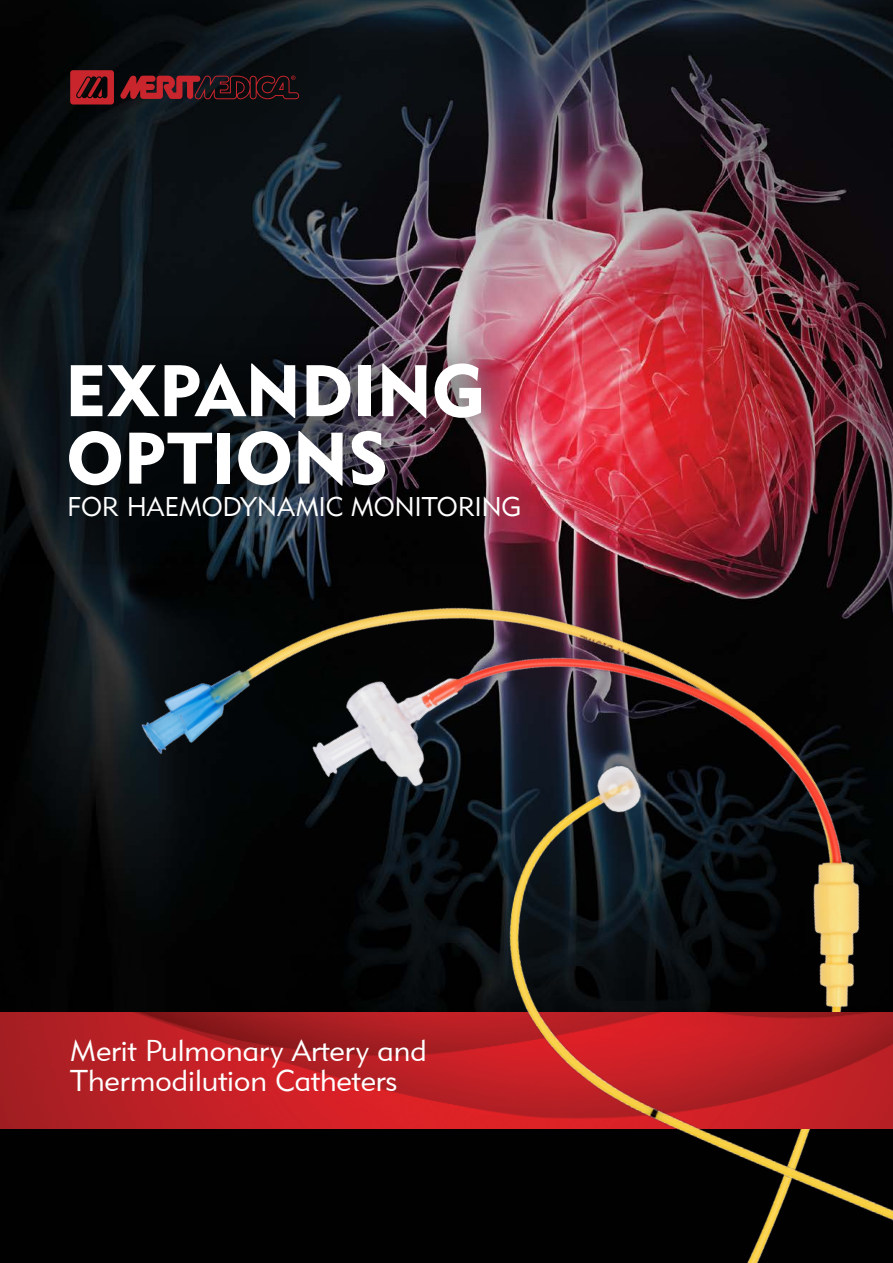
<style>
.page{position:relative;width:893px;height:1263px;background:#fff}
.page>*{position:absolute;margin:0;border:0;box-sizing:border-box;transform-origin:0 0}
.t1{font:72px/67.5px "Geometric 415 BT Black A";letter-spacing:-.005em;color:#fff}
.t2{font:30px/30px "Geometric 415 BT Lite A";color:#fff}
.t3{font:27px "Geometric 415 BT Lite A";letter-spacing:-.01em;color:#fff}
</style>
<div class="page">
<img style="left:0;top:0;width:893px;height:1263px">
<img style="left:93px;top:580px;width:800px;height:683px">
<svg style="left:70px;top:70px;width:44px;height:34px"></svg>
<svg style="left:120px;top:74px;width:179px;height:26px;background:#53181d"></svg>
<img style="left:21px;top:316px;width:544px;height:249px">
<img style="left:0;top:1012px;width:430px;height:116px">
<img style="left:430px;top:692px;width:463px;height:571px">
<h1 class="t1" style="left:65px;top:356px;width:422px">EXPANDING<br>OPTIONS</h1>
<p class="t3" style="left:67px;top:490px;width:456px">FOR HAEMODYNAMIC MONITORING</p>
<p class="t2" style="left:70px;top:1035px;width:358px">Merit Pulmonary Artery and<br>Thermodilution Catheters</p>
</div>
